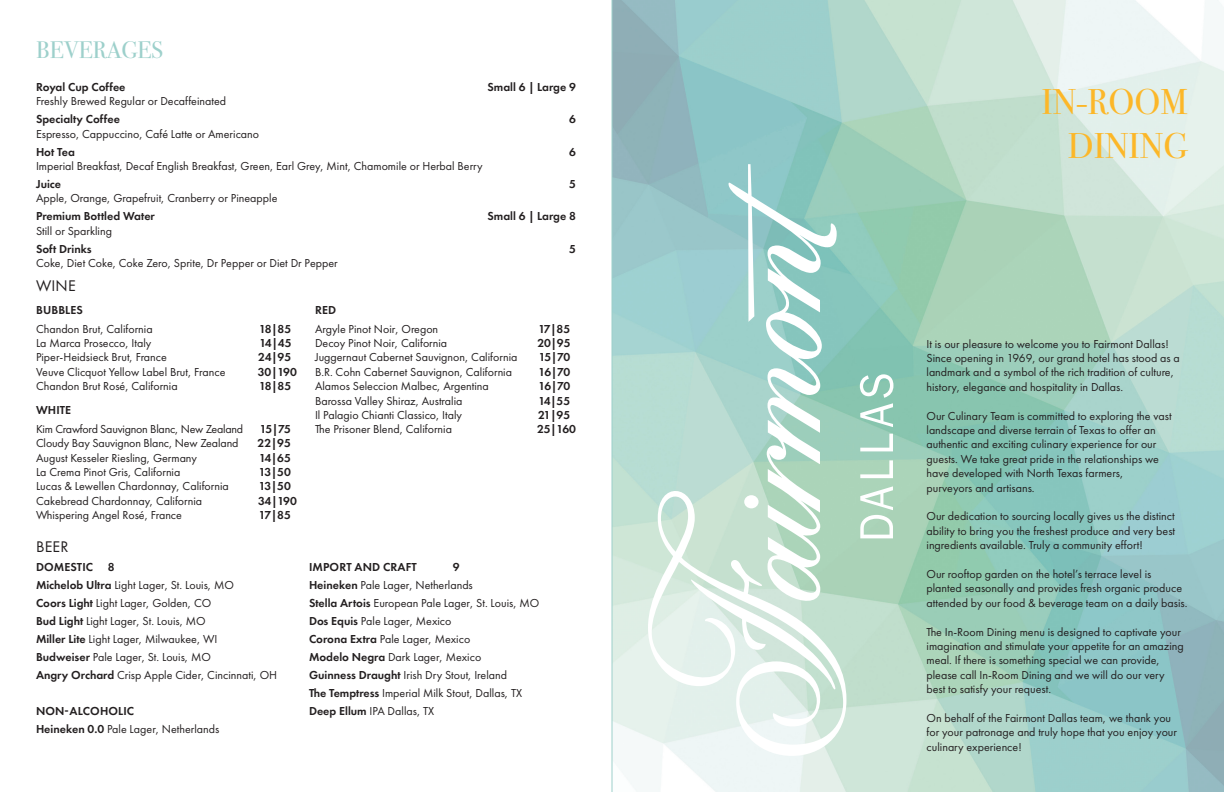
<style>
.page{position:relative;width:1224px;height:792px;background:#fff}
.page>*{position:absolute;margin:0;border:0;box-sizing:border-box;transform-origin:0 0}
.Main_Section_Header{font:36px "Bodoni Svty Two ITCTT Book";color:#fcb728}
.Main_Section_Header-2{font:24px "Bodoni Svty Two ITCTT Book";color:#9dd0cb}
.Item{font:16px "Futura PT";letter-spacing:.01em;color:#231f20}
.Description{font:12px/14.4px "Futura PT";color:#231f20}
.Description-2{font:600 12px "Futura PT";color:#231f20}
.Description-3{font:12px "Futura PT";letter-spacing:-.02em;color:#231f20}
.Item-2{font:600 12px "Futura PT";letter-spacing:.01em;color:#231f20}
.s1{font-weight:600}
</style>
<div class="page">
<svg style="left:612px;top:0;width:612px;height:792px;background:#acd4ca"></svg>
<svg style="left:648px;top:480px;width:198px;height:276px"></svg>
<svg style="left:729px;top:164px;width:108px;height:450px"></svg>
<svg style="left:860px;top:486px;width:33px;height:52px"></svg>
<svg style="left:860px;top:460px;width:33px;height:18px"></svg>
<svg style="left:860px;top:434px;width:33px;height:17px"></svg>
<svg style="left:860px;top:374px;width:33px;height:53px"></svg>
<p class="Main_Section_Header-2" style="left:36px;top:31px;width:129px">BEVERAGES</p>
<p class="Description-2" style="left:36px;top:79px;width:91px">Royal Cup Coffee</p>
<p class="Description-2" style="left:488px;top:79px;width:90px">Small 6 | Large 9</p>
<p class="Description" style="left:36px;top:94px;width:192px">Freshly Brewed Regular or Decaffeinated</p>
<p class="Description-2" style="left:36px;top:112px;width:85px">Specialty Coffee</p>
<p class="Description-2" style="left:569px;top:112px;width:8px">6</p>
<p class="Description" style="left:36px;top:126px;width:225px">Espresso, Cappuccino, Café Latte or Americano</p>
<p class="Description-2" style="left:36px;top:144px;width:40px">Hot Tea</p>
<p class="Description-2" style="left:569px;top:144px;width:8px">6</p>
<p class="Description" style="left:36px;top:159px;width:448px">Imperial Breakfast, Decaf English Breakfast, Green, Earl Grey, Mint, Chamomile or Herbal Berry</p>
<p class="Description-2" style="left:36px;top:177px;width:27px">Juice</p>
<p class="Description-2" style="left:569px;top:177px;width:8px">5</p>
<p class="Description" style="left:36px;top:191px;width:243px">Apple, Orange, Grapefruit, Cranberry or Pineapple</p>
<p class="Description-2" style="left:36px;top:209px;width:120px">Premium Bottled Water</p>
<p class="Description-2" style="left:488px;top:209px;width:90px">Small 6 | Large 8</p>
<p class="Description" style="left:36px;top:224px;width:78px">Still or Sparkling</p>
<p class="Description-2" style="left:36px;top:241px;width:57px">Soft Drinks</p>
<p class="Description-2" style="left:569px;top:241px;width:8px">5</p>
<p class="Description" style="left:36px;top:256px;width:303px">Coke, Diet Coke, Coke Zero, Sprite, Dr Pepper or Diet Dr Pepper</p>
<p class="Item" style="left:36px;top:276px;width:41px">WINE</p>
<p class="Item-2" style="left:36px;top:302px;width:48px">BUBBLES</p>
<p class="Description" style="left:36px;top:321px;width:118px">Chandon Brut, California</p>
<p class="Description-2" style="left:259px;top:321px;width:34px">18|85</p>
<p class="Description" style="left:36px;top:336px;width:117px">La Marca Prosecco, Italy</p>
<p class="Description-2" style="left:260px;top:336px;width:34px">14|45</p>
<p class="Description" style="left:36px;top:350px;width:132px">Piper-Heidsieck Brut, France</p>
<p class="Description-2" style="left:258px;top:350px;width:34px">24|95</p>
<p class="Description" style="left:36px;top:365px;width:191px">Veuve Clicquot Yellow Label Brut, France</p>
<p class="Description-2" style="left:258px;top:364px;width:41px">30|190</p>
<p class="Description" style="left:36px;top:379px;width:143px">Chandon Brut Rosé, California</p>
<p class="Description-2" style="left:259px;top:379px;width:34px">18|85</p>
<p class="Item-2" style="left:36px;top:402px;width:37px">WHITE</p>
<p class="Description-3" style="left:36px;top:422px;width:209px">Kim Crawford Sauvignon Blanc, New Zealand</p>
<p class="Description-2" style="left:260px;top:421px;width:33px">15|75</p>
<p class="Description" style="left:36px;top:436px;width:204px">Cloudy Bay Sauvignon Blanc, New Zealand</p>
<p class="Description-2" style="left:258px;top:436px;width:35px">22|95</p>
<p class="Description" style="left:36px;top:450px;width:163px">August Kesseler Riesling, Germany</p>
<p class="Description-2" style="left:259px;top:450px;width:33px">14|65</p>
<p class="Description" style="left:36px;top:465px;width:146px">La Crema Pinot Gris, California</p>
<p class="Description-2" style="left:259px;top:465px;width:33px">13|50</p>
<p class="Description" style="left:36px;top:479px;width:194px">Lucas &amp; Lewellen Chardonnay, California</p>
<p class="Description-2" style="left:259px;top:479px;width:33px">13|50</p>
<p class="Description" style="left:36px;top:494px;width:168px">Cakebread Chardonnay, California</p>
<p class="Description-2" style="left:258px;top:493px;width:40px">34|190</p>
<p class="Description" style="left:36px;top:508px;width:148px">Whispering Angel Rosé, France</p>
<p class="Description-2" style="left:259px;top:508px;width:33px">17|85</p>
<p class="Item-2" style="left:315px;top:302px;width:23px">RED</p>
<p class="Description" style="left:315px;top:321px;width:125px">Argyle Pinot Noir, Oregon</p>
<p class="Description-2" style="left:538px;top:321px;width:33px">17|85</p>
<p class="Description" style="left:315px;top:336px;width:134px">Decoy Pinot Noir, California</p>
<p class="Description-2" style="left:537px;top:336px;width:35px">20|95</p>
<p class="Description" style="left:315px;top:350px;width:204px">Juggernaut Cabernet Sauvignon, California</p>
<p class="Description-2" style="left:539px;top:350px;width:33px">15|70</p>
<p class="Description" style="left:315px;top:365px;width:199px">B.R. Cohn Cabernet Sauvignon, California</p>
<p class="Description-2" style="left:539px;top:364px;width:33px">16|70</p>
<p class="Description" style="left:315px;top:379px;width:175px">Alamos Seleccion Malbec, Argentina</p>
<p class="Description-2" style="left:539px;top:379px;width:33px">16|70</p>
<p class="Description" style="left:315px;top:393px;width:149px">Barossa Valley Shiraz, Australia</p>
<p class="Description-2" style="left:539px;top:393px;width:33px">14|55</p>
<p class="Description" style="left:315px;top:408px;width:149px">Il Palagio Chianti Classico, Italy</p>
<p class="Description-2" style="left:538px;top:408px;width:34px">21|95</p>
<p class="Description" style="left:315px;top:422px;width:139px">The Prisoner Blend, California</p>
<p class="Description-2" style="left:537px;top:422px;width:40px">25|160</p>
<p class="Item" style="left:36px;top:537px;width:34px">BEER</p>
<p class="Description-2" style="left:36px;top:559px;width:80px">DOMESTIC 8</p>
<p class="Description" style="left:36px;top:578px;width:199px"><span class="s1">Michelob Ultra</span> Light Lager, St. Louis, MO</p>
<p class="Description" style="left:36px;top:596px;width:177px"><span class="s1">Coors Light</span> Light Lager, Golden, CO</p>
<p class="Description" style="left:36px;top:614px;width:171px"><span class="s1">Bud Light</span> Light Lager, St. Louis, MO</p>
<p class="Description" style="left:36px;top:632px;width:183px"><span class="s1">Miller Lite</span> Light Lager, Milwaukee, WI</p>
<p class="Description" style="left:36px;top:650px;width:176px"><span class="s1">Budweiser</span> Pale Lager, St. Louis, MO</p>
<p class="Description" style="left:36px;top:668px;width:243px"><span class="s1">Angry Orchard</span> Crisp Apple Cider, Cincinnati, OH</p>
<p class="Description-2" style="left:36px;top:703px;width:100px">NON-ALCOHOLIC</p>
<p class="Description" style="left:36px;top:722px;width:185px"><span class="s1">Heineken 0.0</span> Pale Lager, Netherlands</p>
<p class="Description-2" style="left:309px;top:559px;width:109px">IMPORT AND CRAFT</p>
<p class="Description-2" style="left:453px;top:559px;width:8px">9</p>
<p class="Description" style="left:309px;top:578px;width:165px"><span class="s1">Heineken</span> Pale Lager, Netherlands</p>
<p class="Description" style="left:309px;top:596px;width:232px"><span class="s1">Stella Artois</span> European Pale Lager, St. Louis, MO</p>
<p class="Description" style="left:309px;top:614px;width:144px"><span class="s1">Dos Equis</span> Pale Lager, Mexico</p>
<p class="Description" style="left:309px;top:632px;width:163px"><span class="s1">Corona Extra</span> Pale Lager, Mexico</p>
<p class="Description" style="left:309px;top:650px;width:174px"><span class="s1">Modelo Negra</span> Dark Lager, Mexico</p>
<p class="Description" style="left:309px;top:668px;width:200px"><span class="s1">Guinness Draught</span> Irish Dry Stout, Ireland</p>
<p class="Description" style="left:309px;top:686px;width:215px"><span class="s1">The Temptress</span> Imperial Milk Stout, Dallas, TX</p>
<p class="Description" style="left:309px;top:704px;width:127px"><span class="s1">Deep Ellum</span> IPA Dallas, TX</p>
<p class="Main_Section_Header" style="left:1041px;top:73px;width:148px">IN-ROOM</p>
<p class="Main_Section_Header" style="left:1068px;top:116px;width:121px">DINING</p>
<p class="Description" style="left:927px;top:336px;width:255px">It is our pleasure to welcome you to Fairmont Dallas!<br>Since opening in 1969, our grand hotel has stood as a landmark and a symbol of the rich tradition of culture, history, elegance and hospitality in Dallas.</p>
<p class="Description" style="left:927px;top:408px;width:247px">Our Culinary Team is committed to exploring the vast landscape and diverse terrain of Texas to offer an authentic and exciting culinary experience for our guests. We take great pride in the relationships we have developed with North Texas farmers, purveyors and artisans.</p>
<p class="Description" style="left:927px;top:509px;width:250px;text-align:justify">Our dedication to sourcing locally gives us the distinct ability to bring you the freshest produce and very best ingredients available. Truly a community effort!</p>
<p class="Description" style="left:927px;top:567px;width:262px">Our rooftop garden on the hotel’s terrace level is planted seasonally and provides fresh organic produce attended by our food &amp; beverage team on a daily basis.</p>
<p class="Description" style="left:927px;top:624px;width:259px">The In-Room Dining menu is designed to captivate your imagination and stimulate your appetite for an amazing meal. If there is something special we can provide, please call In-Room Dining and we will do our very best to satisfy your request.</p>
<p class="Description" style="left:927px;top:711px;width:252px">On behalf of the Fairmont Dallas team, we thank you for your patronage and truly hope that you enjoy your culinary experience!</p>
</div>
